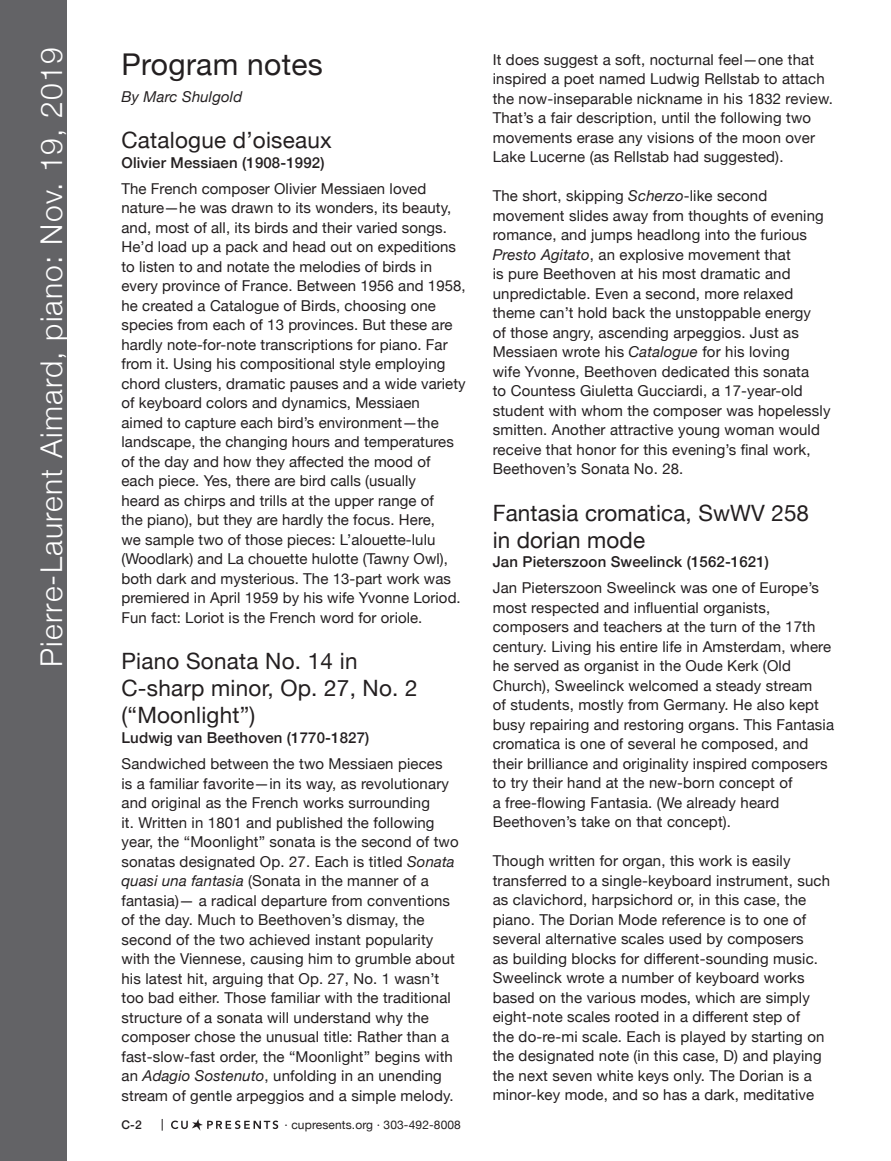
<style>
.page{position:relative;width:891px;height:1161px;background:#fff}
.page>*{position:absolute;margin:0;border:0;box-sizing:border-box;transform-origin:0 0}
.t1{font:300 30px "Helvetica Neue";letter-spacing:.04em;color:#fff}
.t2{font:30px "Helvetica Neue";letter-spacing:.01em;color:#231f20}
.t3{font:22.5px/27px "Helvetica Neue";letter-spacing:.01em;color:#231f20}
.t4{font:15px/19.5px "Helvetica Neue";letter-spacing:.01em;color:#231f20}
.t5{font:500 15px "Helvetica Neue";letter-spacing:.01em;color:#231f20}
.t6{font:italic 15px "Helvetica Neue";letter-spacing:.01em;color:#231f20}
.t7{font:12px "Helvetica Neue";letter-spacing:.01em;color:#231f20}
.t8{font:500 12px "Helvetica Neue";color:#231f20}
.s1{font-style:italic}
</style>
<div class="page">
<div style="left:0;top:0;width:68px;height:1161px;background:#636366"></div>
<svg style="left:162px;top:1119px;width:1px;height:12px"></svg>
<svg style="left:171px;top:1119px;width:107px;height:12px"></svg>
<h1 class="t1" style="left:27px;top:667px;width:621px;rotate:-90deg">Pierre-Laurent Aimard, piano: Nov. 19, 2019</h1>
<h1 class="t2" style="left:122px;top:43px;width:203px">Program notes</h1>
<p class="t6" style="left:122px;top:86px;width:122px">By Marc Shulgold</p>
<h2 class="t3" style="left:122px;top:128px;width:212px">Catalogue d’oiseaux</h2>
<h2 class="t5" style="left:122px;top:150px;width:205px">Olivier Messiaen (1908-1992)</h2>
<p class="t4" style="left:122px;top:180px;width:346px">The French composer Olivier Messiaen loved nature—he was drawn to its wonders, its beauty, and, most of all, its birds and their varied songs.<br>He’d load up a pack and head out on expeditions to listen to and notate the melodies of birds in every province of France. Between 1956 and 1958, he created a Catalogue of Birds, choosing one species from each of 13 provinces. But these are hardly note-for-note transcriptions for piano. Far from it. Using his compositional style employing chord clusters, dramatic pauses and a wide variety of keyboard colors and dynamics, Messiaen<br>aimed to capture each bird’s environment—the landscape, the changing hours and temperatures of the day and how they affected the mood of each piece. Yes, there are bird calls (usually<br>heard as chirps and trills at the upper range of<br>the piano), but they are hardly the focus. Here,<br>we sample two of those pieces: L’alouette-lulu (Woodlark) and La chouette hulotte (Tawny Owl), both dark and mysterious. The 13-part work was premiered in April 1959 by his wife Yvonne Loriod.<br>Fun fact: Loriot is the French word for oriole.</p>
<h2 class="t3" style="left:122px;top:649px;width:298px">Piano Sonata No. 14 in<br>C-sharp minor, Op. 27, No. 2 (“Moonlight”)</h2>
<p class="t5" style="left:122px;top:726px;width:249px">Ludwig van Beethoven (1770-1827)</p>
<p class="t4" style="left:122px;top:755px;width:339px">Sandwiched between the two Messiaen pieces<br>is a familiar favorite—in its way, as revolutionary and original as the French works surrounding<br>it. Written in 1801 and published the following year, the “Moonlight” sonata is the second of two sonatas designated Op. 27. Each is titled <span class="s1">Sonata quasi una fantasia</span> (Sonata in the manner of a fantasia)— a radical departure from conventions of the day. Much to Beethoven’s dismay, the second of the two achieved instant popularity with the Viennese, causing him to grumble about his latest hit, arguing that Op. 27, No. 1 wasn’t too bad either. Those familiar with the traditional structure of a sonata will understand why the composer chose the unusual title: Rather than a fast-slow-fast order, the “Moonlight” begins with an <span class="s1">Adagio Sostenuto</span>, unfolding in an unending stream of gentle arpeggios and a simple melody.</p>
<p class="t8" style="left:122px;top:1115px;width:22px">C-2</p>
<p class="t7" style="left:285px;top:1116px;width:178px">· cupresents.org · 303-492-8008</p>
<p class="t4" style="left:493px;top:50px;width:342px">It does suggest a soft, nocturnal feel—one that inspired a poet named Ludwig Rellstab to attach the now-inseparable nickname in his 1832 review.<br>That’s a fair description, until the following two movements erase any visions of the moon over Lake Lucerne (as Rellstab had suggested).</p>
<p class="t4" style="left:493px;top:187px;width:339px">The short, skipping <span class="s1">Scherzo</span>-like second movement slides away from thoughts of evening romance, and jumps headlong into the furious <span class="s1">Presto Agitato</span>, an explosive movement that<br>is pure Beethoven at his most dramatic and unpredictable. Even a second, more relaxed theme can’t hold back the unstoppable energy<br>of those angry, ascending arpeggios. Just as Messiaen wrote his <span class="s1">Catalogue</span> for his loving<br>wife Yvonne, Beethoven dedicated this sonata<br>to Countess Giuletta Gucciardi, a 17-year-old student with whom the composer was hopelessly smitten. Another attractive young woman would receive that honor for this evening’s final work, Beethoven’s Sonata No. 28.</p>
<h2 class="t3" style="left:493px;top:501px;width:318px">Fantasia cromatica, SwWV 258</h2>
<h2 class="t3" style="left:493px;top:528px;width:154px">in dorian mode</h2>
<p class="t5" style="left:493px;top:550px;width:278px">Jan Pieterszoon Sweelinck (1562-1621)</p>
<p class="t4" style="left:493px;top:579px;width:343px">Jan Pieterszoon Sweelinck was one of Europe’s most respected and influential organists, composers and teachers at the turn of the 17th century. Living his entire life in Amsterdam, where he served as organist in the Oude Kerk (Old Church), Sweelinck welcomed a steady stream<br>of students, mostly from Germany. He also kept busy repairing and restoring organs. This Fantasia cromatica is one of several he composed, and their brilliance and originality inspired composers to try their hand at the new-born concept of<br>a free-flowing Fantasia. (We already heard Beethoven’s take on that concept).</p>
<p class="t4" style="left:493px;top:852px;width:339px">Though written for organ, this work is easily transferred to a single-keyboard instrument, such as clavichord, harpsichord or, in this case, the piano. The Dorian Mode reference is to one of several alternative scales used by composers<br>as building blocks for different-sounding music.<br>Sweelinck wrote a number of keyboard works based on the various modes, which are simply eight-note scales rooted in a different step of<br>the do-re-mi scale. Each is played by starting on the designated note (in this case, D) and playing the next seven white keys only. The Dorian is a minor-key mode, and so has a dark, meditative</p>
</div>
